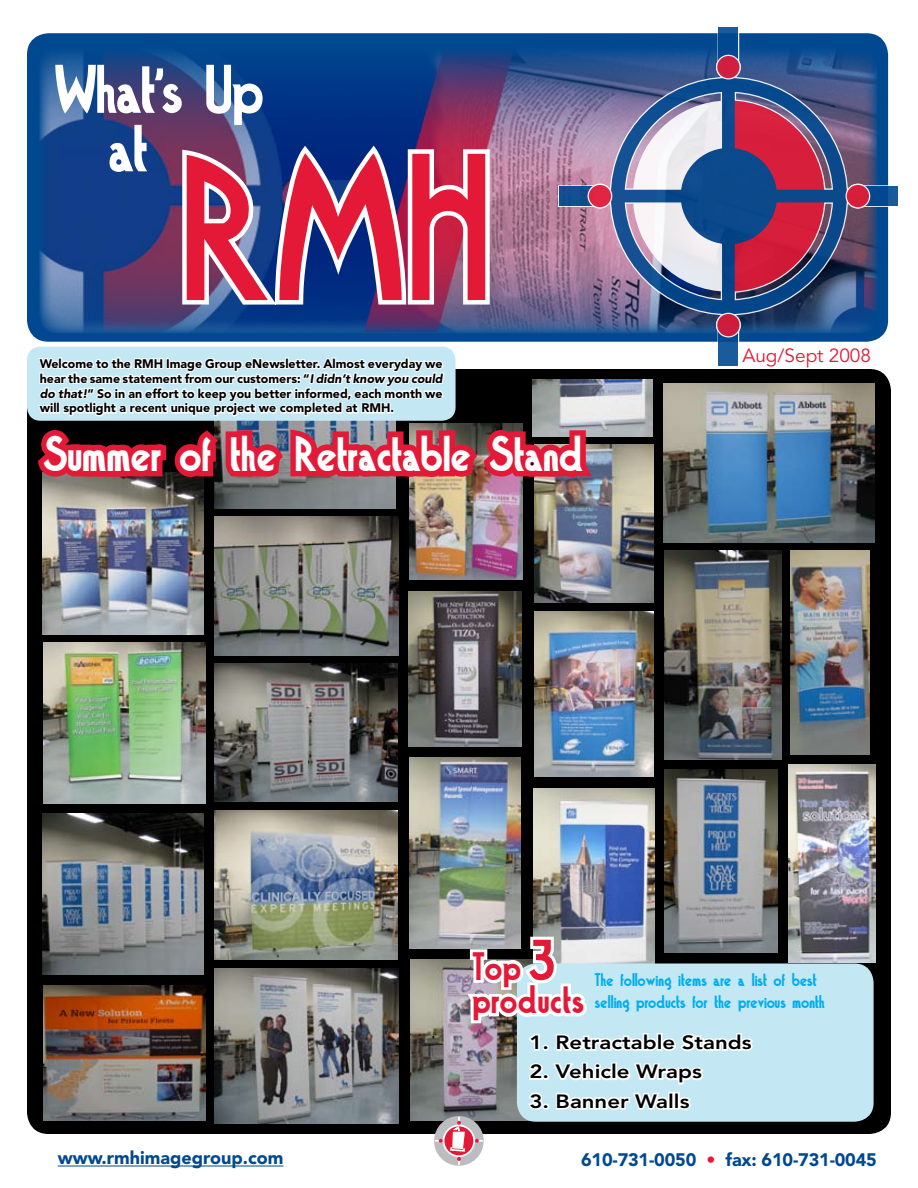
<style>
.page{position:relative;width:918px;height:1188px;background:#fff}
.page>*{position:absolute;margin:0;border:0;box-sizing:border-box;transform-origin:0 0}
.t1{font:49.2px "Tango";color:#fff}
.t2{font:38.7px/33.5px "Tango";letter-spacing:.02em;color:#e31937}
.t3{font:800 19.05px "Avenir";color:#000;scale:1.16 1}
.t4{font:19.05px "Avenir";color:#e31937}
.t5{font:18px/21.5px "Tango";color:#00aeef}
.t6{font:900 18px "Avenir";letter-spacing:-.01em;color:#004990}
.t7{font:900 12.3px/14.9px "Avenir";color:#000;text-align:justify}
.s1{font-style:italic}
.s2{font-size:56.55px}
.s3{color:#e31937}
</style>
<div class="page">
<hr style="left:58px;top:1166px;width:225px;height:1px;background:#004990">
<div style="left:27px;top:33px;width:861px;height:309px;background:#004990;border-radius:22px"></div>
<div style="left:27px;top:369px;width:864px;height:765px;background:#000;border-radius:22px"></div>
<img style="left:42px;top:813px;width:162px;height:162px">
<img style="left:44px;top:642px;width:162px;height:162px">
<img style="left:411px;top:960px;width:38px;height:161px">
<img style="left:214px;top:969px;width:185px;height:154px">
<img style="left:789px;top:765px;width:86px;height:198px">
<img style="left:534px;top:789px;width:120px;height:145px">
<img style="left:43px;top:986px;width:162px;height:135px">
<img style="left:214px;top:516px;width:184px;height:139px">
<img style="left:214px;top:810px;width:184px;height:149px">
<img style="left:42px;top:486px;width:162px;height:148px">
<img style="left:409px;top:486px;width:114px;height:93px">
<img style="left:409px;top:757px;width:112px;height:192px">
<img style="left:663px;top:384px;width:211px;height:159px">
<img style="left:534px;top:444px;width:120px;height:158px">
<img style="left:665px;top:551px;width:116px;height:209px">
<img style="left:534px;top:612px;width:120px;height:165px">
<img style="left:408px;top:591px;width:114px;height:155px">
<img style="left:664px;top:770px;width:114px;height:183px">
<img style="left:214px;top:663px;width:184px;height:138px">
<img style="left:790px;top:550px;width:80px;height:204px">
<img style="left:215px;top:486px;width:181px;height:22px">
<img style="left:601px;top:380px;width:52px;height:56px">
<img style="left:39px;top:51px;width:518px;height:282px">
<svg style="left:557px;top:27px;width:341px;height:339px"></svg>
<svg style="left:719px;top:333px;width:19px;height:32px"></svg>
<div style="left:559px;top:187px;width:41px;height:19px;background:#134e91"></div>
<svg style="left:865px;top:187px;width:33px;height:19px"></svg>
<svg style="left:719px;top:27px;width:19px;height:32px"></svg>
<img style="left:611px;top:78px;width:236px;height:236px">
<div style="left:845px;top:184px;width:25px;height:25px;border:3px solid #fff;border-radius:50%"></div>
<div style="left:847px;top:185px;width:22px;height:22px;background:#d61e3b;border-radius:50%"></div>
<div style="left:716px;top:313px;width:25px;height:25px;border:3px solid #fff;border-radius:50%"></div>
<div style="left:717px;top:314px;width:23px;height:22px;background:#ce1d3c;border-radius:50%"></div>
<div style="left:716px;top:55px;width:25px;height:25px;border:3px solid #fff;border-radius:50%"></div>
<div style="left:717px;top:56px;width:23px;height:22px;background:#d01f40;border-radius:50%"></div>
<div style="left:588px;top:184px;width:24px;height:25px;border:3px solid #fff;border-radius:50%"></div>
<div style="left:589px;top:185px;width:22px;height:22px;background:#e12543;border-radius:50%"></div>
<svg style="left:55px;top:65px;width:208px;height:107px"></svg>
<svg style="left:180px;top:142px;width:312px;height:165px;background:#a3537a"></svg>
<div style="left:27px;top:347px;width:429px;height:74px;background:#c3e8f3;border-radius:14px"></div>
<svg style="left:32px;top:348px;width:569px;height:138px"></svg>
<div style="left:434px;top:1116px;width:50px;height:50px;background:#bcbdc0;border-radius:50%"></div>
<svg style="left:444px;top:1126px;width:30px;height:30px"></svg>
<div style="left:443px;top:1125px;width:32px;height:32px;border:2px solid #fff;border-radius:50%"></div>
<svg style="left:435px;top:1139px;width:8px;height:4px"></svg>
<div style="left:517px;top:964px;width:357px;height:158px;background:#c3e8f3;border-radius:19px"></div>
<svg style="left:449px;top:934px;width:306px;height:231px"></svg>
<p class="t7" style="left:40px;top:356px;width:404px">Welcome to the RMH Image Group eNewsletter. Almost everyday we hear the same statement from our customers: “<span class="s1">I didn’t know you could do that!</span>” So in an effort to keep you better informed, each month we will spotlight a recent unique project we completed at RMH.</p>
<h1 class="t1" style="left:44px;top:427px;width:542px">Summer of the Retractable Stand</h1>
<h3 class="t4" style="left:742px;top:345px;width:130px">Aug/Sept 2008</h3>
<h2 class="t2" style="left:472px;top:952px;width:113px">Top <span class="s2">3 </span>products</h2>
<h3 class="t5" style="left:595px;top:970px;width:232px">The following items are a list of best selling products for the previous month</h3>
<h3 class="t3" style="left:529px;top:1031px;width:193px">1. Retractable Stands</h3>
<h3 class="t3" style="left:529px;top:1061px;width:150px">2. Vehicle Wraps</h3>
<h3 class="t3" style="left:529px;top:1090px;width:140px">3. Banner Walls</h3>
<h3 class="t6" style="left:58px;top:1147px;width:227px">www.rmhimagegroup.com</h3>
<h3 class="t6" style="left:581px;top:1149px;width:297px">610-731-0050 <span class="s3">•</span> fax: 610-731-0045</h3>
</div>
